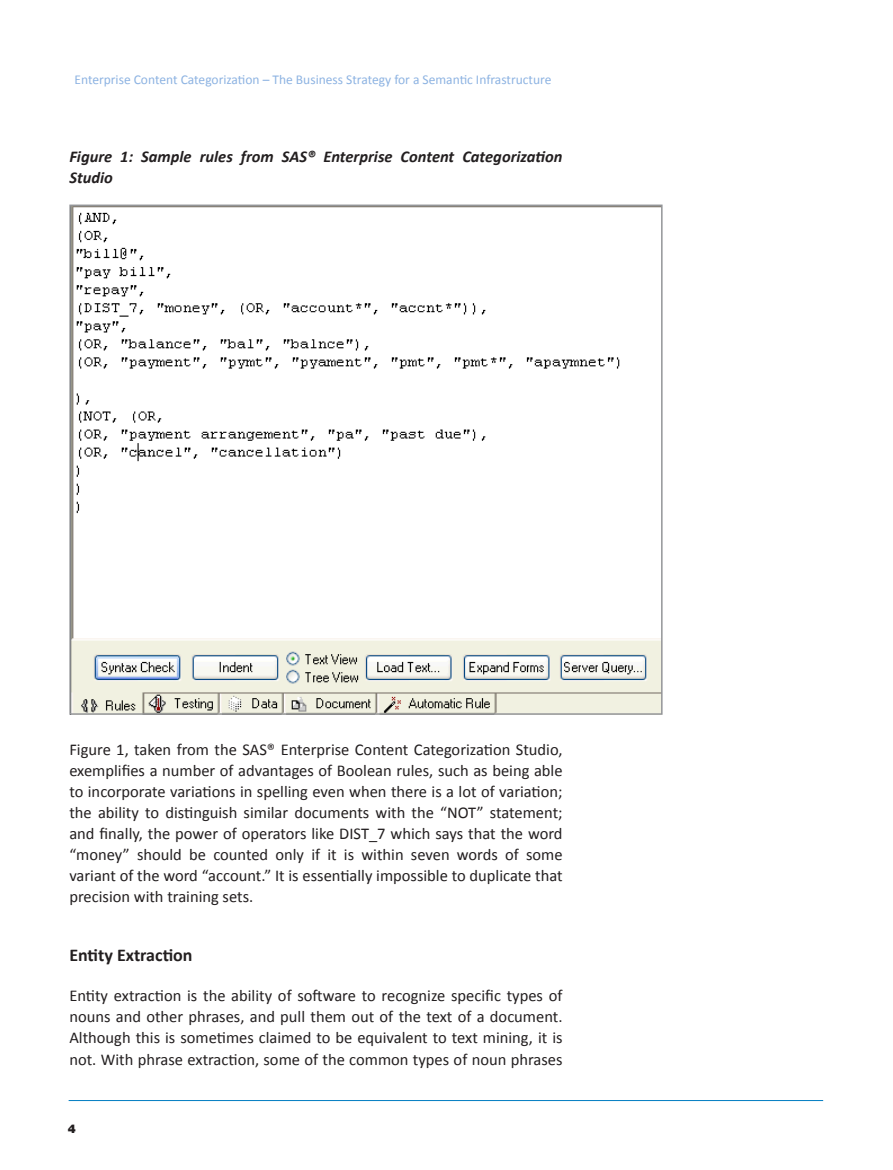
<style>
.page{position:relative;width:893px;height:1170px;background:#fff}
.page>*{position:absolute;margin:0;border:0;box-sizing:border-box;transform-origin:0 0}
.t1{font:700 18px "Calibri";color:#231f20}
.t2{font:16.5px/21px "Calibri";color:#231f20;text-align:justify}
.t3{font:italic 700 16.5px/21px "Calibri";color:#231f20}
.t4{font:13.5px "Calibri";color:#8db3e2}
.t5{font:900 12px "Helvetica Neue LT Std";color:#231f20}
</style>
<div class="page">
<hr style="left:69px;top:1100px;width:754px;height:1px;background:#007cc2">
<img style="left:72px;top:207px;width:588px;height:504px">
<div style="left:69px;top:204px;width:594px;height:510px;border:2px solid #939598"></div>
<p class="t4" style="left:74px;top:71px;width:478px">Enterprise Content Categorization – The Business Strategy for a Semantic Infrastructure</p>
<p class="t3" style="left:69px;top:146px;width:495px">Figure 1: Sample rules from SAS® Enterprise Content Categorization<br>Studio</p>
<p class="t2" style="left:69px;top:738px;width:495px">Figure 1, taken from the SAS® Enterprise Content Categorization Studio, exemplifies a number of advantages of Boolean rules, such as being able to incorporate variations in spelling even when there is a lot of variation; the ability to distinguish similar documents with the “NOT” statement; and finally, the power of operators like DIST_7 which says that the word “money” should be counted only if it is within seven words of some variant of the word “account.” It is essentially impossible to duplicate that precision with training sets.</p>
<p class="t1" style="left:69px;top:943px;width:125px">Entity Extraction</p>
<p class="t2" style="left:69px;top:984px;width:495px">Entity extraction is the ability of software to recognize specific types of nouns and other phrases, and pull them out of the text of a document.<br>Although this is sometimes claimed to be equivalent to text mining, it is not. With phrase extraction, some of the common types of noun phrases</p>
<p class="t5" style="left:68px;top:1121px;width:10px">4</p>
</div>
